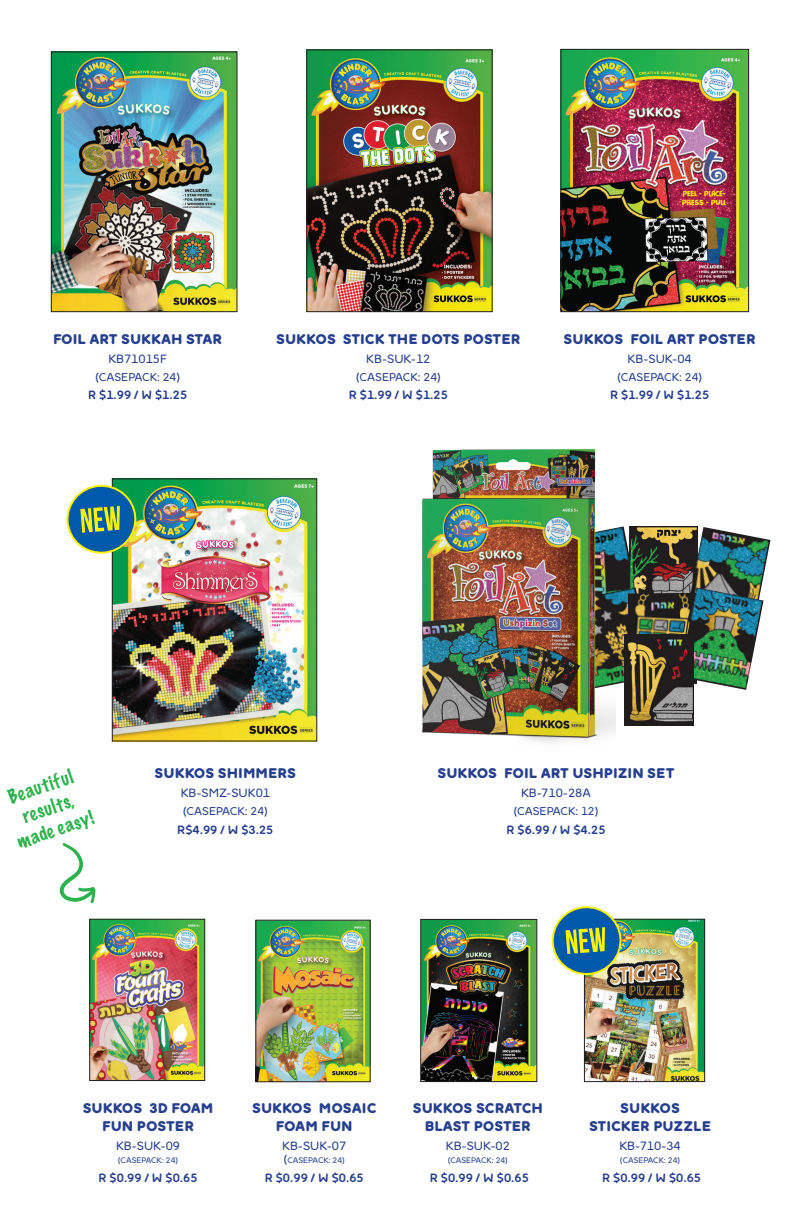
<style>
.page{position:relative;width:792px;height:1224px;background:#fff}
.page>*{position:absolute;margin:0;border:0;box-sizing:border-box;transform-origin:0 0}
.t1{font:100 18.2px/22.6px "Marker Felt";color:#2cb24c;text-align:center}
.t2{font:900 14px/18.8px "Ultima Pro";color:#253f8e;text-align:center}
.t3{font:700 12px "Ultima Pro";color:#253f8e}
.t4{font:12px "Ultima Pro";color:#253f8e}
.t5{font:11.4px "Ultima Pro";color:#253f8e}
.t6{font:8px "Ultima Pro";color:#253f8e}
.s1{font-size:11.4px}
</style>
<div class="page">
<img style="left:615px;top:526px;width:15px;height:62px">
<img style="left:630px;top:526px;width:68px;height:67px">
<img style="left:686px;top:527px;width:84px;height:61px">
<img style="left:615px;top:588px;width:38px;height:102px">
<img style="left:628px;top:593px;width:51px;height:42px">
<img style="left:679px;top:588px;width:85px;height:102px">
<img style="left:625px;top:635px;width:68px;height:91px">
<img style="left:309px;top:52px;width:181px;height:258px">
<div style="left:307px;top:50px;width:185px;height:262px;border:1px solid #231f20"></div>
<img style="left:91px;top:921px;width:112px;height:158px">
<div style="left:89px;top:919px;width:116px;height:162px;border:1px solid #231f20"></div>
<img style="left:258px;top:922px;width:110px;height:158px">
<div style="left:256px;top:920px;width:114px;height:162px;border:1px solid #231f20"></div>
<img style="left:422px;top:921px;width:113px;height:159px">
<div style="left:420px;top:919px;width:117px;height:163px;border:1px solid #231f20"></div>
<img style="left:586px;top:921px;width:117px;height:159px">
<div style="left:584px;top:919px;width:121px;height:163px;border:1px solid #231f20"></div>
<img style="left:563px;top:51px;width:184px;height:259px">
<div style="left:561px;top:49px;width:188px;height:263px;border:1px solid #231f20"></div>
<img style="left:422px;top:449px;width:193px;height:294px">
<img style="left:114px;top:481px;width:201px;height:258px">
<div style="left:112px;top:479px;width:205px;height:262px;border:1px solid #231f20"></div>
<svg style="left:66px;top:484px;width:71px;height:71px;background:#5e9788"></svg>
<svg style="left:551px;top:906px;width:71px;height:70px"></svg>
<img style="left:53px;top:54px;width:182px;height:256px">
<div style="left:51px;top:52px;width:186px;height:260px;border:1px solid #231f20"></div>
<svg style="left:60px;top:843px;width:36px;height:60px"></svg>
<p class="t2" style="left:53px;top:330px;width:171px">FOIL ART SUKKAH STAR</p>
<p class="t4" style="left:108px;top:351px;width:60px">KB71015F</p>
<p class="t5" style="left:95px;top:370px;width:87px">(CASEPACK: 24)</p>
<p class="t3" style="left:88px;top:388px;width:101px">R $1.99 / W $1.25</p>
<p class="t2" style="left:276px;top:330px;width:246px">SUKKOS STICK THE DOTS POSTER</p>
<p class="t4" style="left:366px;top:351px;width:66px">KB-SUK-12</p>
<p class="t5" style="left:356px;top:370px;width:87px">(CASEPACK: 24)</p>
<p class="t3" style="left:349px;top:388px;width:101px">R $1.99 / W $1.25</p>
<p class="t2" style="left:564px;top:330px;width:194px">SUKKOS FOIL ART POSTER</p>
<p class="t4" style="left:628px;top:351px;width:66px">KB-SUK-04</p>
<p class="t5" style="left:617px;top:370px;width:87px">(CASEPACK: 24)</p>
<p class="t3" style="left:610px;top:388px;width:101px">R $1.99 / W $1.25</p>
<h1 class="t1" style="left:-1px;top:789px;width:81px;rotate:-19deg">Beautiful results, made easy!</h1>
<p class="t2" style="left:155px;top:765px;width:143px">SUKKOS SHIMMERS</p>
<p class="t4" style="left:181px;top:786px;width:91px">KB-SMZ-SUK01</p>
<p class="t5" style="left:183px;top:804px;width:87px">(CASEPACK: 24)</p>
<p class="t3" style="left:177px;top:822px;width:98px">R$4.99 / W $3.25</p>
<p class="t2" style="left:437px;top:765px;width:239px">SUKKOS FOIL ART USHPIZIN SET</p>
<p class="t4" style="left:521px;top:786px;width:71px">KB-710-28A</p>
<p class="t5" style="left:513px;top:804px;width:87px">(CASEPACK: 12)</p>
<p class="t3" style="left:506px;top:822px;width:101px">R $6.99 / W $4.25</p>
<p class="t2" style="left:83px;top:1099px;width:132px">SUKKOS 3D FOAM<br>FUN POSTER</p>
<p class="t4" style="left:116px;top:1139px;width:66px">KB-SUK-09</p>
<p class="t6" style="left:118px;top:1155px;width:62px">(CASEPACK: 24)</p>
<p class="t3" style="left:99px;top:1170px;width:101px">R $0.99 / W $0.65</p>
<p class="t2" style="left:252px;top:1099px;width:126px">SUKKOS MOSAIC<br>FOAM FUN</p>
<p class="t4" style="left:282px;top:1139px;width:66px">KB-SUK-07</p>
<p class="t6" style="left:284px;top:1155px;width:63px"><span class="s1">(</span>CASEPACK: 24)</p>
<p class="t3" style="left:265px;top:1170px;width:101px">R $0.99 / W $0.65</p>
<p class="t2" style="left:413px;top:1099px;width:132px">SUKKOS SCRATCH<br>BLAST POSTER</p>
<p class="t4" style="left:446px;top:1139px;width:66px">KB-SUK-02</p>
<p class="t6" style="left:448px;top:1155px;width:62px">(CASEPACK: 24)</p>
<p class="t3" style="left:430px;top:1170px;width:101px">R $0.99 / W $0.65</p>
<p class="t2" style="left:589px;top:1099px;width:124px">SUKKOS<br>STICKER PUZZLE</p>
<p class="t4" style="left:619px;top:1139px;width:63px">KB-710-34</p>
<p class="t6" style="left:620px;top:1155px;width:62px">(CASEPACK: 24)</p>
<p class="t3" style="left:602px;top:1170px;width:101px">R $0.99 / W $0.65</p>
</div>
